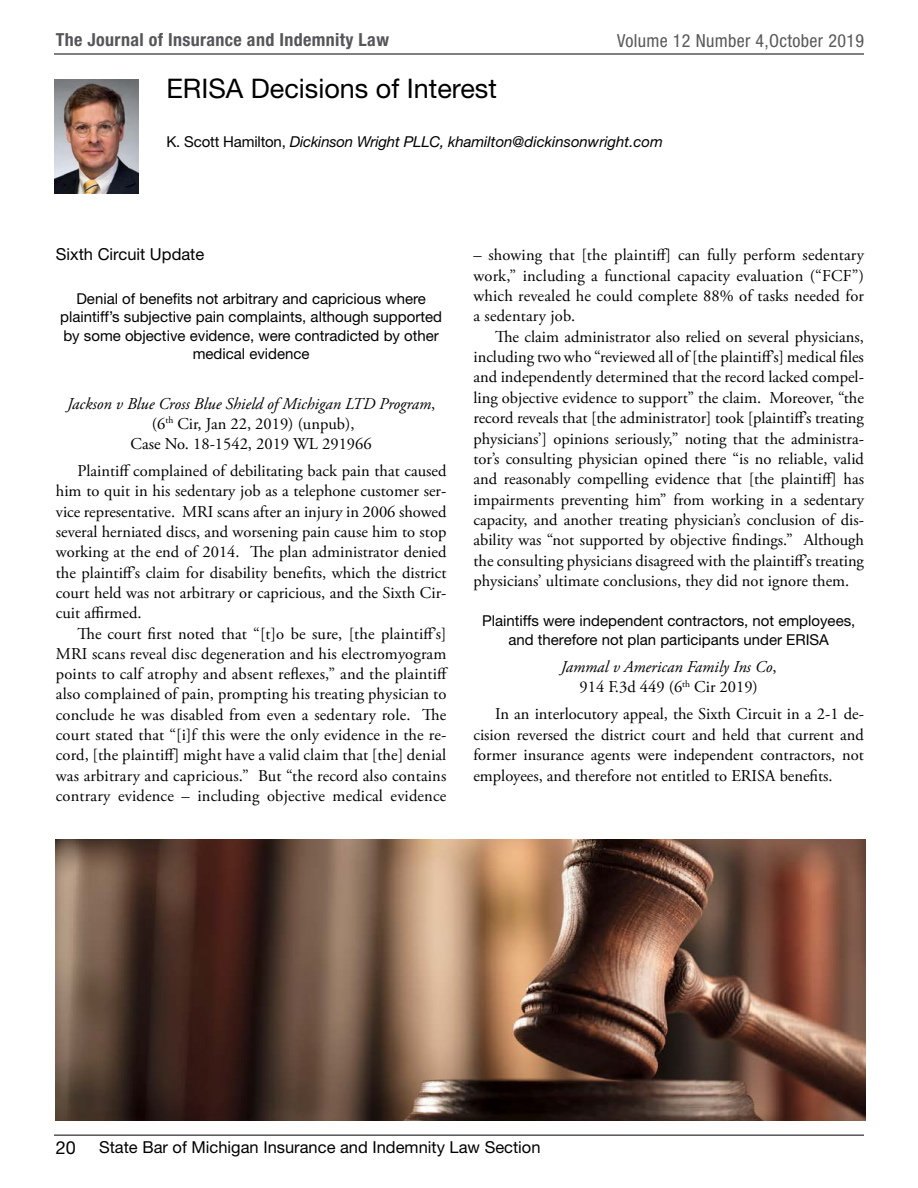
<style>
.page{position:relative;width:918px;height:1188px;background:#fff}
.page>*{position:absolute;margin:0;border:0;box-sizing:border-box;transform-origin:0 0}
.t1{font:27px "Helvetica Neue LT Std";color:#000}
.t2{font:700 condensed 18px "Helvetica Neue LT Std";letter-spacing:.02em;color:#565659}
.t3{font:condensed 18px "Helvetica Neue LT Std";letter-spacing:.02em;color:#58595b}
.t4{font:18px "Helvetica Neue LT Std";color:#000}
.t5{font:16.5px/20.4px "Adobe Garamond Pro";color:#000;text-align:justify}
.t6{font:16.5px "Helvetica Neue LT Std";color:#000}
.t7{font:italic 16.5px/20.4px "Adobe Garamond Pro";color:#000;text-align:center}
.t8{font:15px/18.5px "Helvetica Neue LT Std";color:#000;text-align:center}
.t9{font:italic 15px "Helvetica Neue LT Std";color:#000}
.s1{font-style:normal}
.s2{font-style:italic}
</style>
<div class="page">
<hr style="left:54px;top:54px;width:810px;height:1px;background:#000">
<hr style="left:54px;top:1135px;width:810px;height:1px;background:#000">
<img style="left:56px;top:840px;width:810px;height:280px">
<img style="left:54px;top:80px;width:84px;height:113px">
<p class="t2" style="left:56px;top:29px;width:335px">The Journal of Insurance and Indemnity Law</p>
<p class="t3" style="left:617px;top:31px;width:248px">Volume 12 Number 4,October 2019</p>
<h1 class="t1" style="left:166px;top:73px;width:332px">ERISA Decisions of Interest</h1>
<p class="t9" style="left:166px;top:132px;width:498px"><span class="s1">K. Scott Hamilton,</span> Dickinson Wright PLLC, khamilton@dickinsonwright.com</p>
<p class="t6" style="left:56px;top:244px;width:150px">Sixth Circuit Update</p>
<p class="t8" style="left:60px;top:289px;width:383px">Denial of benefits not arbitrary and capricious where plaintiff’s subjective pain complaints, although supported by some objective evidence, were contradicted by other medical evidence</p>
<p class="t5" style="left:67px;top:394px;width:370px;text-align:center"><span class="s2">Jackson v Blue Cross Blue Shield of Michigan LTD Program</span>, (6<sup>th</sup> Cir, Jan 22, 2019) (unpub),<br>Case No. 18-1542, 2019 WL 291966</p>
<p class="t5" style="left:56px;top:461px;width:392px;text-indent:22px">Plaintiff complained of debilitating back pain that caused him to quit in his sedentary job as a telephone customer ser&shy;vice representative. MRI scans after an injury in 2006 showed several herniated discs, and worsening pain cause him to stop working at the end of 2014. The plan administrator denied the plaintiff’s claim for disability benefits, which the district court held was not arbitrary or capricious, and the Sixth Cir&shy;cuit affirmed.</p>
<p class="t5" style="left:56px;top:624px;width:394px;text-indent:22px">The court first noted that “[t]o be sure, [the plaintiff’s] MRI scans reveal disc degeneration and his electromyogram points to calf atrophy and absent reflexes,” and the plaintiff also complained of pain, prompting his treating physician to conclude he was disabled from even a sedentary role. The court stated that “[i]f this were the only evidence in the re&shy;cord, [the plaintiff] might have a valid claim that [the] denial was arbitrary and capricious.” But “the record also contains contrary evidence – including objective medical evidence</p>
<p class="t5" style="left:473px;top:246px;width:392px">– showing that [the plaintiff] can fully perform sedentary work,” including a functional capacity evaluation (“FCF”) which revealed he could complete 88% of tasks needed for a sedentary job.</p>
<p class="t5" style="left:473px;top:327px;width:392px;text-indent:22px">The claim administrator also relied on several physicians, including two who “reviewed all of [the plaintiff’s] medical files and independently determined that the record lacked compel&shy;ling objective evidence to support” the claim. Moreover, “the record reveals that [the administrator] took [plaintiff’s treating physicians’] opinions seriously,” noting that the administra&shy;tor’s consulting physician opined there “is no reliable, valid and reasonably compelling evidence that [the plaintiff] has impairments preventing him” from working in a sedentary capacity, and another treating physician’s conclusion of dis&shy;ability was “not supported by objective findings.” Although the consulting physicians disagreed with the plaintiff’s treating physicians’ ultimate conclusions, they did not ignore them.</p>
<p class="t8" style="left:482px;top:612px;width:375px">Plaintiffs were independent contractors, not employees, and therefore not plan participants under ERISA</p>
<p class="t7" style="left:561px;top:657px;width:217px">Jammal v American Family Ins Co<span class="s1">,<br>914 F.3d 449 (6</span><sup>th</sup> <span class="s1">Cir 2019)</span></p>
<p class="t5" style="left:473px;top:705px;width:392px;text-indent:22px">In an interlocutory appeal, the Sixth Circuit in a 2-1 de&shy;cision reversed the district court and held that current and former insurance agents were independent contractors, not employees, and therefore not entitled to ERISA benefits.</p>
<p class="t4" style="left:56px;top:1137px;width:22px">20</p>
<p class="t6" style="left:99px;top:1138px;width:443px">State Bar of Michigan Insurance and Indemnity Law Section</p>
</div>
